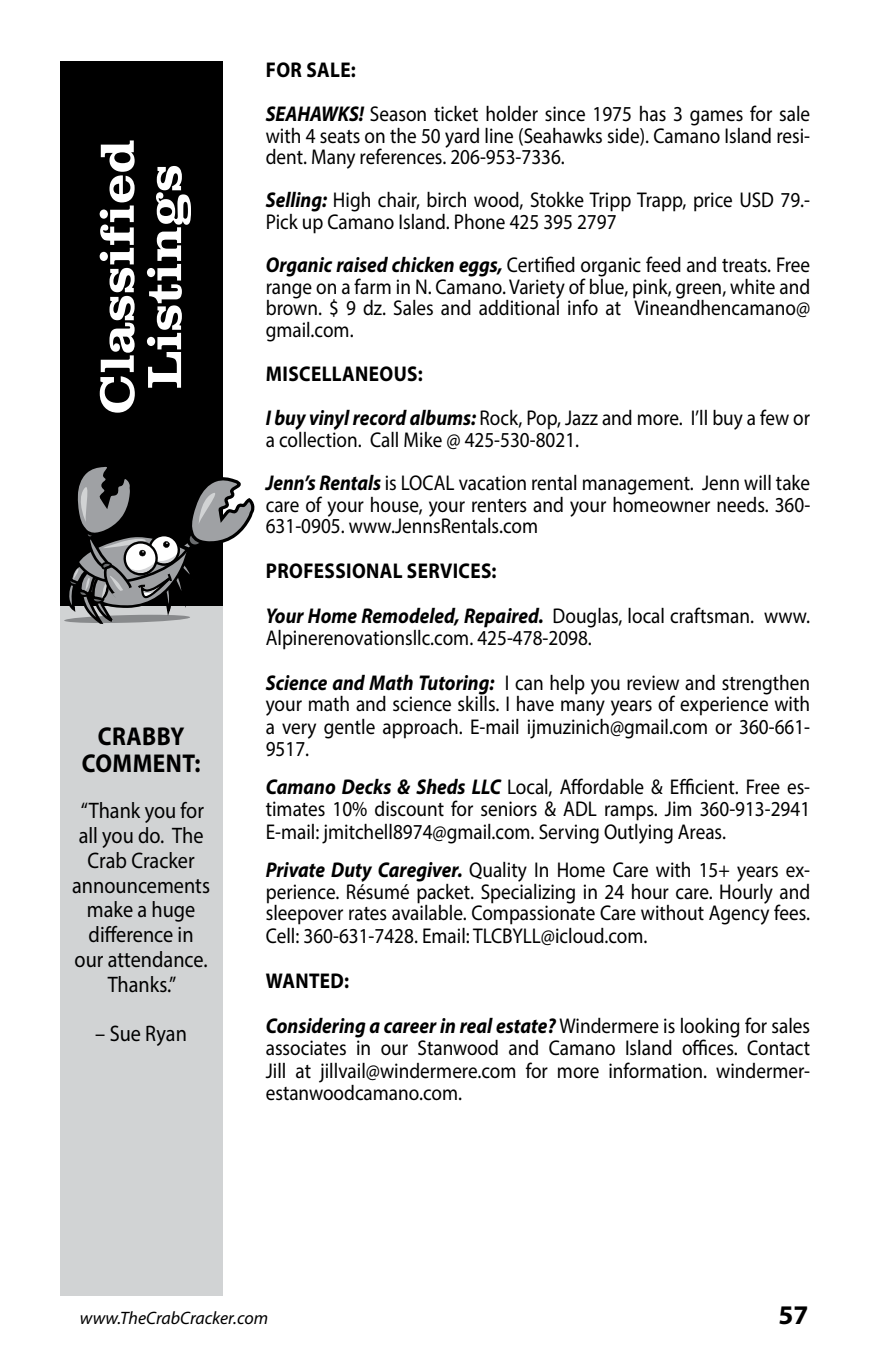
<style>
.page{position:relative;width:871px;height:1357px;background:#fff}
.page>*{position:absolute;margin:0;border:0;box-sizing:border-box;transform-origin:0 0}
.t1{font:49.5px/47.2px "Clarendon";color:#fff;text-align:center;scale:1.1 1}
.t2{font:700 27px "Myriad Pro";color:#000}
.t3{font:700 25.88px/27px "Myriad Pro";letter-spacing:.02em;color:#000;text-align:center;scale:.9 1}
.t4{font:22.5px/24.8px "Myriad Pro";color:#000;text-align:center;scale:.9 1}
.t5{font:21.38px/21.6px "Myriad Pro";color:#000;scale:.9 1}
.t6{font:italic 700 21.38px/45px "Myriad Pro";color:#000;scale:.9 1}
.t7{font:italic 18px "Myriad Pro";color:#000}
.s1{font-weight:700}
.s2{font-weight:700;font-style:italic}
.s3{font-style:normal}
.s4{font-weight:400;font-style:normal}
</style>
<div class="page">
<div style="left:61px;top:521px;width:162px;height:775px;background:#d1d3d4"></div>
<div style="left:61px;top:61px;width:162px;height:545px;background:#000"></div>
<svg style="left:64px;top:466px;width:190px;height:158px"></svg>
<h1 class="t1" style="left:93px;top:415px;width:252px;rotate:-90deg">Classified<br>Listings</h1>
<p class="t3" style="left:82px;top:722px;width:133px">CRABBY<br>COMMENT:</p>
<p class="t4" style="left:72px;top:798px;width:155px">“Thank you for all you do. The<br>Crab Cracker announcements make a huge difference in our attendance.<br>Thanks.”</p>
<p class="t4" style="left:95px;top:1021px;width:103px">– Sue Ryan</p>
<p class="t5" style="left:266px;top:47px;width:606px;line-height:44.1px"><span class="s1">FOR SALE:<br></span><span class="s2">SEAHAWKS!</span> Season ticket holder since 1975 has 3 games for sale</p>
<p class="t5" style="left:266px;top:124px;width:606px">with 4 seats on the 50 yard line (Seahawks side). Camano Island resi&shy;dent. Many references. 206-953-7336.</p>
<p class="t5" style="left:266px;top:189px;width:606px"><span class="s2">Selling:</span> High chair, birch wood, Stokke Tripp Trapp, price USD 79.-<br>Pick up Camano Island. Phone 425 395 2797</p>
<p class="t5" style="left:266px;top:254px;width:606px;text-align:justify"><span class="s2">Organic raised chicken eggs,</span> Certified organic feed and treats. Free range on a farm in N. Camano. Variety of blue, pink, green, white and brown. $ 9 dz. Sales and additional info at Vineandhencamano@ gmail.com.</p>
<p class="t5" style="left:266px;top:351px;width:606px;line-height:44.1px"><span class="s1">MISCELLANEOUS:<br></span><span class="s2">I buy vinyl record albums:</span> Rock, Pop, Jazz and more. I’ll buy a few or</p>
<p class="t5" style="left:266px;top:418px;width:606px;line-height:43.2px">a collection. Call Mike @ 425-530-8021.<br><span class="s2">Jenn’s Rentals</span> is LOCAL vacation rental management. Jenn will take</p>
<p class="t5" style="left:266px;top:493px;width:606px">care of your house, your renters and your homeowner needs. 360-<br>631-0905. www.JennsRentals.com</p>
<p class="t6" style="left:266px;top:548px;width:606px"><span class="s3">PROFESSIONAL SERVICES:<br></span>Your Home Remodeled, Repaired. <span class="s4">Douglas, local craftsman. www.</span></p>
<p class="t5" style="left:266px;top:615px;width:606px;line-height:45px">Alpinerenovationsllc.com. 425-478-2098.<br><span class="s2">Science and Math Tutoring:</span> I can help you review and strengthen</p>
<p class="t5" style="left:266px;top:693px;width:606px;text-align:justify">your math and science skills. I have many years of experience with a very gentle approach. E-mail ijmuzinich@gmail.com or 360-661- 9517.</p>
<p class="t5" style="left:266px;top:775px;width:606px;line-height:22.5px;text-align:justify"><span class="s2">Camano Decks &amp; Sheds LLC</span> Local, Affordable &amp; Efficient. Free es&shy;timates 10% discount for seniors &amp; ADL ramps. Jim 360-913-2941<br>E-mail: jmitchell8974@gmail.com. Serving Outlying Areas.</p>
<p class="t5" style="left:266px;top:858px;width:606px;text-align:justify"><span class="s2">Private Duty Caregiver.</span> Quality In Home Care with 15+ years ex&shy;perience. Résumé packet. Specializing in 24 hour care. Hourly and sleepover rates available. Compassionate Care without Agency fees.<br>Cell: 360-631-7428. Email: TLCBYLL@icloud.com.</p>
<p class="t6" style="left:266px;top:957px;width:606px"><span class="s3">WANTED:<br></span>Considering a career in real estate? <span class="s4">Windermere is looking for sales</span></p>
<p class="t5" style="left:266px;top:1036px;width:606px;line-height:22.5px;text-align:justify">associates in our Stanwood and Camano Island offices. Contact Jill at jillvail@windermere.com for more information. windermer&shy;estanwoodcamano.com.</p>
<p class="t7" style="left:80px;top:1306px;width:190px">www.TheCrabCracker.com</p>
<p class="t2" style="left:778px;top:1297px;width:31px">57</p>
</div>
